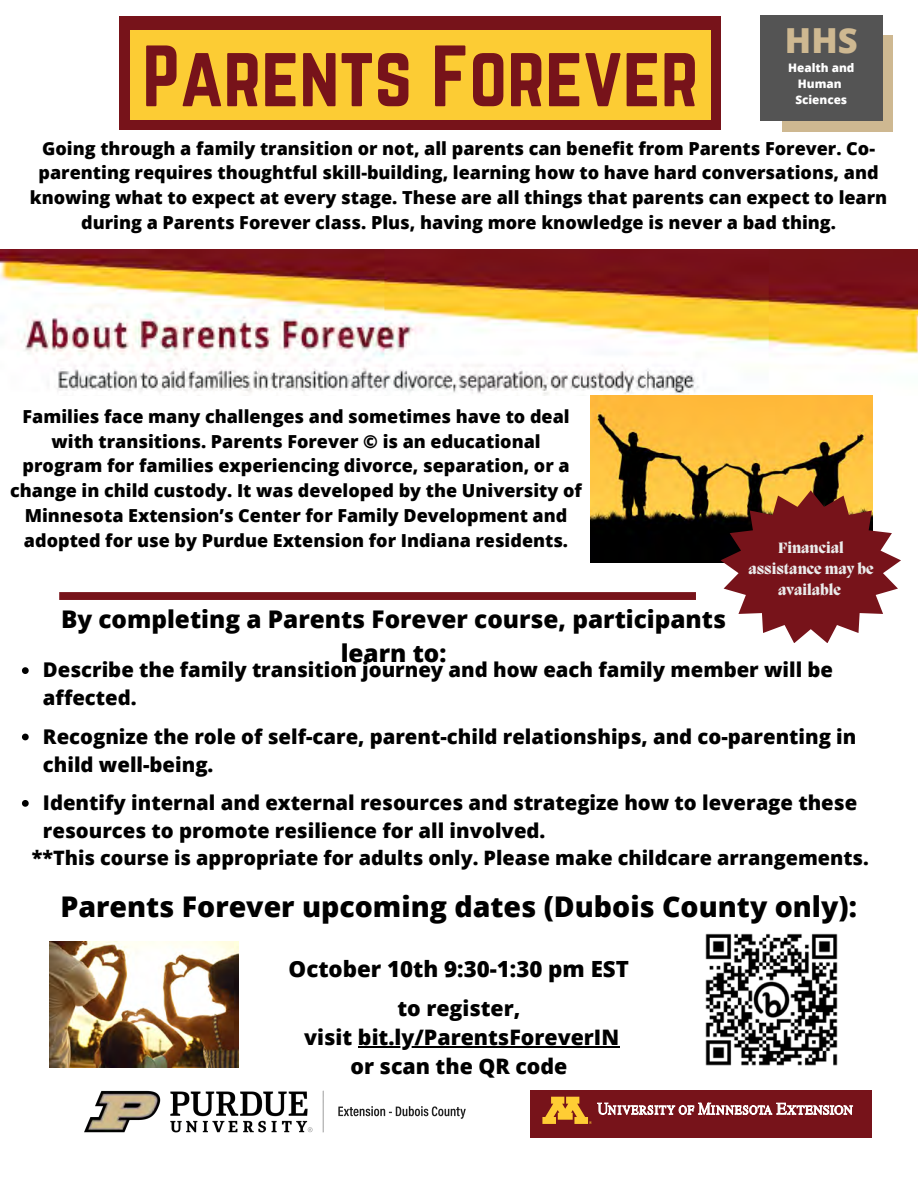
<style>
.page{position:relative;width:918px;height:1188px;background:#fff}
.page>*{position:absolute;margin:0;border:0;box-sizing:border-box;transform-origin:0 0}
.t1{font:75.9px "Norwester";color:#77131a}
.t2{font:800 34.5px "Open Sans";color:#ceb891}
.t3{font:800 28.5px "Open Sans";color:#000}
.t4{font:800 24.3px/33.8px "Open Sans";color:#000;text-align:center}
.t5{font:800 22.35px "Open Sans";color:#000}
.t6{font:800 21.3px "Open Sans";color:#000}
.t7{font:800 20.25px/28.2px "Open Sans";color:#000}
.t8{font:800 19.8px "Open Sans";color:#000}
.t9{font:800 18px/24.8px "Open Sans";color:#000;text-align:center}
.t10{font:800 15.3px/21.3px "Migra";color:#eaeaea;text-align:center}
.t11{font:800 11.7px/16.4px "Open Sans";color:#fff;text-align:center}
</style>
<div class="page">
<img style="left:0;top:250px;width:918px;height:146px">
<img style="left:591px;top:396px;width:281px;height:167px">
<svg style="left:721px;top:490px;width:180px;height:153px"></svg>
<div style="left:531px;top:1090px;width:341px;height:48px;background:#77131a"></div>
<svg style="left:542px;top:1097px;width:311px;height:27px"></svg>
<div style="left:59px;top:592px;width:637px;height:8px;background:#77131a"></div>
<img style="left:84px;top:1090px;width:382px;height:43px">
<img style="left:705px;top:933px;width:133px;height:133px">
<img style="left:50px;top:941px;width:189px;height:126px">
<hr style="left:358px;top:1046px;width:261px;height:1px;background:#000">
<div style="left:119px;top:17px;width:602px;height:113px;background:#77131a"></div>
<div style="left:130px;top:31px;width:581px;height:89px;background:#fccc34"></div>
<svg style="left:22px;top:667px;width:7px;height:7px"></svg>
<svg style="left:22px;top:734px;width:7px;height:6px"></svg>
<svg style="left:22px;top:800px;width:7px;height:7px"></svg>
<div style="left:782px;top:36px;width:110px;height:96px;background:#ceb891"></div>
<div style="left:760px;top:16px;width:123px;height:105px;background:#545454"></div>
<p class="t2" style="left:785px;top:16px;width:74px">HHS</p>
<p class="t11" style="left:788px;top:59px;width:68px">Health and<br>Human</p>
<p class="t11" style="left:795px;top:92px;width:53px">Sciences</p>
<p class="t1" style="left:142px;top:30px;width:558px">Parents Forever</p>
<p class="t9" style="left:30px;top:135px;width:859px">Going through a family transition or not, all parents can benefit from Parents Forever. Co&shy;parenting requires thoughtful skill-building, learning how to have hard conversations, and knowing what to expect at every stage. These are all things that parents can expect to learn during a Parents Forever class. Plus, having more knowledge is never a bad thing.</p>
<p class="t9" style="left:10px;top:404px;width:573px">Families face many challenges and sometimes have to deal with transitions. Parents Forever © is an educational program for families experiencing divorce, separation, or a change in child custody. It was developed by the University of Minnesota Extension’s Center for Family Development and adopted for use by Purdue Extension for Indiana residents.</p>
<p class="t10" style="left:748px;top:538px;width:127px">Financial assistance may be available</p>
<p class="t4" style="left:61px;top:602px;width:667px">By completing a Parents Forever course, participants learn to:</p>
<p class="t7" style="left:43px;top:655px;width:792px">Describe the family transition journey and how each family member will be affected.</p>
<p class="t7" style="left:43px;top:722px;width:815px">Recognize the role of self-care, parent-child relationships, and co-parenting in child well-being.</p>
<p class="t7" style="left:43px;top:788px;width:816px">Identify internal and external resources and strategize how to leverage these resources to promote resilience for all involved.</p>
<p class="t8" style="left:32px;top:844px;width:839px">**This course is appropriate for adults only. Please make childcare arrangements.</p>
<p class="t3" style="left:60px;top:886px;width:798px">Parents Forever upcoming dates (Dubois County only):</p>
<p class="t5" style="left:289px;top:953px;width:342px">October 10th 9:30-1:30 pm EST</p>
<p class="t6" style="left:397px;top:993px;width:124px">to register,</p>
<p class="t6" style="left:304px;top:1022px;width:316px">visit bit.ly/ParentsForeverIN</p>
<p class="t6" style="left:350px;top:1052px;width:218px">or scan the QR code</p>
</div>
